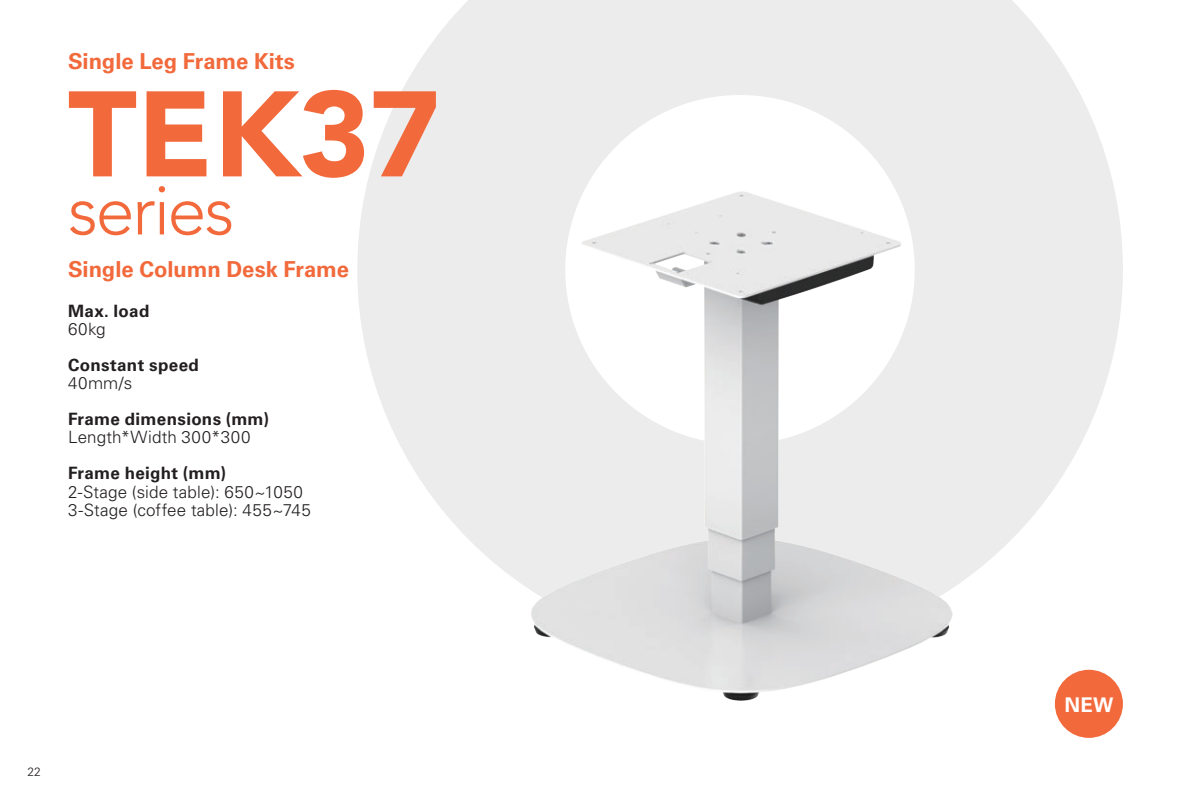
<style>
.page{position:relative;width:1191px;height:806px;background:#fff}
.page>*{position:absolute;margin:0;border:0;box-sizing:border-box;transform-origin:0 0}
.t1{font:900 120px "Avenir LT";letter-spacing:-.005em;color:#f2693b}
.t2{font:300 70px "Avenir LT";letter-spacing:-.03em;color:#f2693b}
.t3{font:700 22px "Univers LT Std";letter-spacing:-.005em;color:#f2693b}
.t4{font:700 20.2px "Univers LT Std";color:#fff}
.t5{font:300 17px/18px "Univers LT Std";letter-spacing:.01em;color:#231f20}
.t6{font:700 17px "Univers LT Std";letter-spacing:.02em;color:#231f20}
.t7{font:300 12px "Univers LT Std";color:#231f20}
</style>
<div class="page">
<svg style="left:357px;top:0;width:766px;height:589px;fill:#edecec"></svg>
<img style="left:530px;top:191px;width:423px;height:508px">
<div style="left:1054px;top:669px;width:69px;height:68px;background:#f2693b;border-radius:50%"></div>
<p class="t3" style="left:68px;top:49px;width:228px">Single Leg Frame Kits</p>
<h1 class="t1" style="left:68px;top:62px;width:374px">TEK37</h1>
<h2 class="t2" style="left:68px;top:169px;width:168px">series</h2>
<p class="t3" style="left:68px;top:256px;width:282px">Single Column Desk Frame</p>
<p class="t6" style="left:68px;top:301px;width:83px">Max. load</p>
<p class="t5" style="left:68px;top:320px;width:39px">60kg</p>
<p class="t6" style="left:68px;top:355px;width:132px">Constant speed</p>
<p class="t5" style="left:68px;top:374px;width:66px">40mm/s</p>
<p class="t6" style="left:68px;top:409px;width:202px">Frame dimensions (mm)</p>
<p class="t5" style="left:68px;top:428px;width:184px">Length*Width 300*300</p>
<p class="t6" style="left:68px;top:463px;width:159px">Frame height (mm)</p>
<p class="t5" style="left:68px;top:482px;width:244px">2-Stage (side table): 650~1050<br>3-Stage (coffee table): 455~745</p>
<p class="t7" style="left:27px;top:764px;width:15px">22</p>
<p class="t4" style="left:1064px;top:692px;width:50px">NEW</p>
</div>
